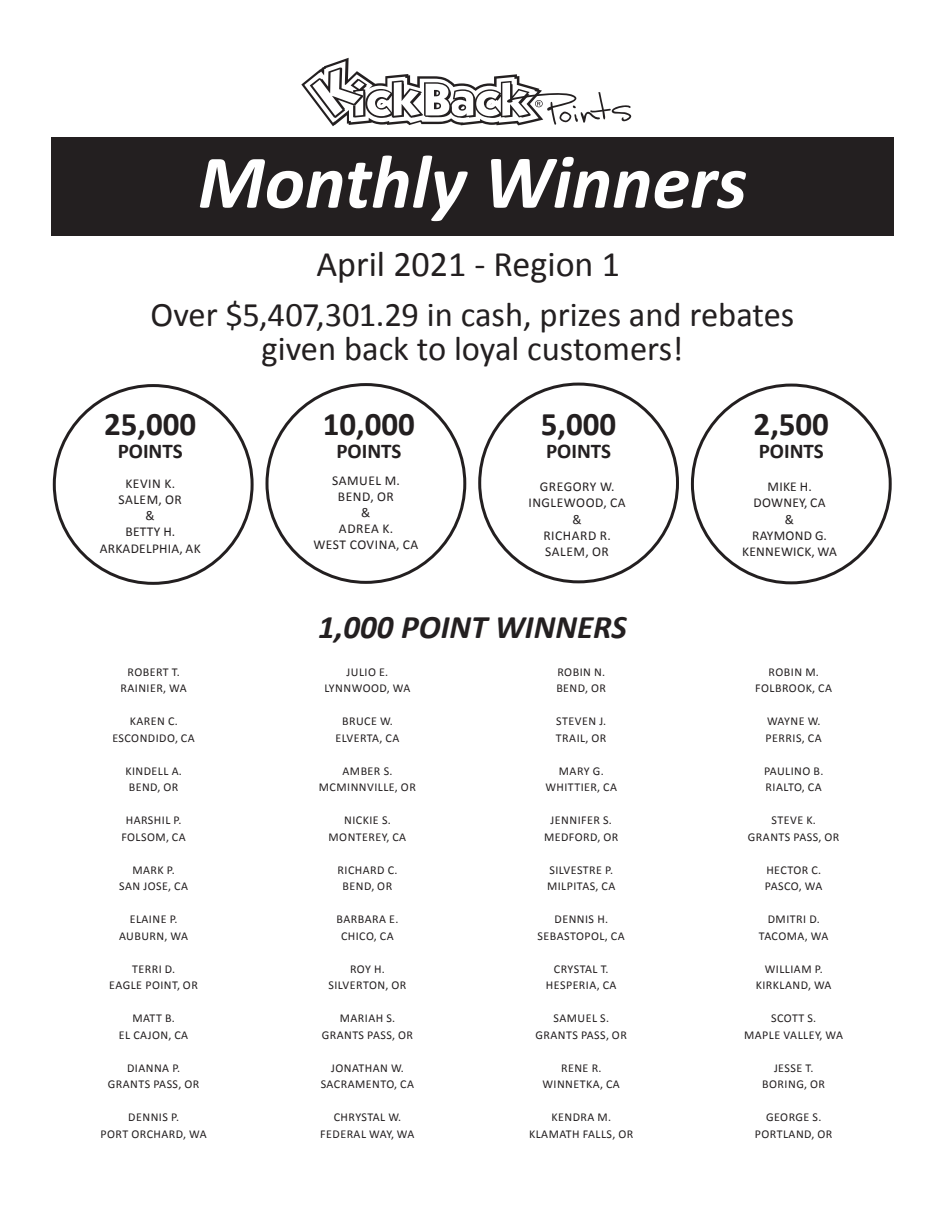
<style>
.page{position:relative;width:945px;height:1215px;background:#fff}
.page>*{position:absolute;margin:0;border:0;box-sizing:border-box;transform-origin:0 0}
.t1{font:italic 700 76.5px "Calibri";color:#fff}
.t2{font:36px "Calibri";color:#231f20}
.t3{font:34.5px "Calibri";color:#231f20}
.t4{font:700 33px "Calibri";color:#231f20}
.t5{font:italic 700 33px "Calibri";color:#231f20}
.t6{font:700 21px "Calibri";color:#231f20}
.t7{font:13.5px "Calibri";letter-spacing:.03em;color:#231f20}
.t8{font:12px/16.5px "Calibri";letter-spacing:.04em;color:#231f20;text-align:center}
</style>
<div class="page">
<div style="left:51px;top:138px;width:843px;height:98px;background:#231f20"></div>
<svg style="left:301px;top:58px;width:331px;height:68px"></svg>
<p class="t1" style="left:198px;top:134px;width:551px">Monthly Winners</p>
<p class="t2" style="left:316px;top:241px;width:305px">April 2021 - Region 1</p>
<p class="t3" style="left:151px;top:293px;width:645px">Over $5,407,301.29 in cash, prizes and rebates</p>
<p class="t3" style="left:262px;top:327px;width:423px">given back to loyal customers!</p>
<p class="t4" style="left:104px;top:403px;width:94px">25,000</p>
<p class="t4" style="left:323px;top:403px;width:94px">10,000</p>
<p class="t4" style="left:541px;top:403px;width:77px">5,000</p>
<p class="t4" style="left:754px;top:403px;width:77px">2,500</p>
<p class="t6" style="left:118px;top:438px;width:67px">POINTS</p>
<p class="t6" style="left:336px;top:438px;width:67px">POINTS</p>
<p class="t6" style="left:546px;top:438px;width:67px">POINTS</p>
<p class="t6" style="left:759px;top:438px;width:67px">POINTS</p>
<p class="t7" style="left:332px;top:472px;width:69px">SAMUEL M.</p>
<p class="t7" style="left:338px;top:488px;width:57px">BEND, OR</p>
<p class="t7" style="left:361px;top:504px;width:11px">&amp;</p>
<p class="t7" style="left:339px;top:520px;width:56px">ADREA K.</p>
<p class="t7" style="left:313px;top:536px;width:106px">WEST COVINA, CA</p>
<p class="t7" style="left:125px;top:475px;width:51px">KEVIN K.</p>
<p class="t7" style="left:118px;top:491px;width:65px">SALEM, OR</p>
<p class="t7" style="left:146px;top:507px;width:11px">&amp;</p>
<p class="t7" style="left:125px;top:523px;width:51px">BETTY H.</p>
<p class="t7" style="left:100px;top:540px;width:103px">ARKADELPHIA, AK</p>
<p class="t7" style="left:540px;top:478px;width:76px">GREGORY W.</p>
<p class="t7" style="left:528px;top:494px;width:99px">INGLEWOOD, CA</p>
<p class="t7" style="left:572px;top:511px;width:11px">&amp;</p>
<p class="t7" style="left:543px;top:527px;width:69px">RICHARD R.</p>
<p class="t7" style="left:545px;top:543px;width:65px">SALEM, OR</p>
<p class="t7" style="left:768px;top:478px;width:46px">MIKE H.</p>
<p class="t7" style="left:754px;top:494px;width:74px">DOWNEY, CA</p>
<p class="t7" style="left:785px;top:511px;width:11px">&amp;</p>
<p class="t7" style="left:752px;top:527px;width:76px">RAYMOND G.</p>
<p class="t7" style="left:742px;top:543px;width:96px">KENNEWICK, WA</p>
<p class="t8" style="left:120px;top:663px;width:68px">ROBERT T.<br>RAINIER, WA</p>
<p class="t8" style="left:112px;top:713px;width:84px">KAREN C.<br>ESCONDIDO, CA</p>
<p class="t8" style="left:125px;top:762px;width:58px;text-align:left">KINDELL A.<br>BEND, OR</p>
<p class="t8" style="left:121px;top:812px;width:66px">HARSHIL P.<br>FOLSOM, CA</p>
<p class="t8" style="left:119px;top:861px;width:70px">MARK P.<br>SAN JOSE, CA</p>
<p class="t8" style="left:119px;top:911px;width:71px">ELAINE P.<br>AUBURN, WA</p>
<p class="t8" style="left:109px;top:960px;width:90px">TERRI D.<br>EAGLE POINT, OR</p>
<p class="t8" style="left:119px;top:1010px;width:71px">MATT B.<br>EL CAJON, CA</p>
<p class="t8" style="left:108px;top:1059px;width:93px">DIANNA P.<br>GRANTS PASS, OR</p>
<p class="t8" style="left:128px;top:1109px;width:52px">DENNIS P.</p>
<p class="t8" style="left:100px;top:1125px;width:108px">PORT ORCHARD, WA</p>
<p class="t5" style="left:318px;top:606px;width:310px">1,000 POINT WINNERS</p>
<p class="t8" style="left:324px;top:663px;width:87px">JULIO E.<br>LYNNWOOD, WA</p>
<p class="t8" style="left:335px;top:713px;width:65px">BRUCE W.<br>ELVERTA, CA</p>
<p class="t8" style="left:319px;top:762px;width:98px">AMBER S.<br>MCMINNVILLE, OR</p>
<p class="t8" style="left:329px;top:812px;width:79px">NICKIE S.<br>MONTEREY, CA</p>
<p class="t8" style="left:338px;top:861px;width:61px">RICHARD C.<br>BEND, OR</p>
<p class="t8" style="left:337px;top:911px;width:63px">BARBARA E.<br>CHICO, CA</p>
<p class="t8" style="left:328px;top:960px;width:79px">ROY H.<br>SILVERTON, OR</p>
<p class="t8" style="left:322px;top:1010px;width:93px">MARIAH S.<br>GRANTS PASS, OR</p>
<p class="t8" style="left:321px;top:1059px;width:95px">JONATHAN W.<br>SACRAMENTO, CA</p>
<p class="t8" style="left:320px;top:1109px;width:96px">CHRYSTAL W.<br>FEDERAL WAY, WA</p>
<p class="t8" style="left:556px;top:663px;width:51px;text-align:left">ROBIN N.<br>BEND, OR</p>
<p class="t8" style="left:556px;top:713px;width:52px;text-align:left">STEVEN J.<br>TRAIL, OR</p>
<p class="t8" style="left:545px;top:762px;width:73px">MARY G.<br>WHITTIER, CA</p>
<p class="t8" style="left:544px;top:812px;width:76px">JENNIFER S.<br>MEDFORD, OR</p>
<p class="t8" style="left:547px;top:861px;width:70px;text-align:left">SILVESTRE P.<br>MILPITAS, CA</p>
<p class="t8" style="left:538px;top:911px;width:89px">DENNIS H.<br>SEBASTOPOL, CA</p>
<p class="t8" style="left:546px;top:960px;width:72px">CRYSTAL T.<br>HESPERIA, CA</p>
<p class="t8" style="left:535px;top:1010px;width:93px">SAMUEL S.<br>GRANTS PASS, OR</p>
<p class="t8" style="left:542px;top:1059px;width:79px">RENE R.<br>WINNETKA, CA</p>
<p class="t8" style="left:529px;top:1109px;width:106px">KENDRA M.<br>KLAMATH FALLS, OR</p>
<p class="t8" style="left:769px;top:663px;width:52px">ROBIN M.</p>
<p class="t8" style="left:755px;top:680px;width:78px">FOLBROOK, CA</p>
<p class="t8" style="left:767px;top:713px;width:55px">WAYNE W.</p>
<p class="t8" style="left:766px;top:729px;width:57px">PERRIS, CA</p>
<p class="t8" style="left:764px;top:762px;width:61px">PAULINO B.</p>
<p class="t8" style="left:766px;top:779px;width:58px">RIALTO, CA</p>
<p class="t8" style="left:772px;top:812px;width:46px">STEVE K.</p>
<p class="t8" style="left:748px;top:828px;width:93px">GRANTS PASS, OR</p>
<p class="t8" style="left:766px;top:861px;width:56px">HECTOR C.</p>
<p class="t8" style="left:765px;top:878px;width:59px">PASCO, WA</p>
<p class="t8" style="left:768px;top:911px;width:53px">DMITRI D.</p>
<p class="t8" style="left:759px;top:927px;width:71px">TACOMA, WA</p>
<p class="t8" style="left:765px;top:960px;width:59px">WILLIAM P.</p>
<p class="t8" style="left:756px;top:977px;width:77px">KIRKLAND, WA</p>
<p class="t8" style="left:771px;top:1010px;width:47px">SCOTT S.</p>
<p class="t8" style="left:744px;top:1026px;width:100px">MAPLE VALLEY, WA</p>
<p class="t8" style="left:774px;top:1059px;width:41px">JESSE T.</p>
<p class="t8" style="left:762px;top:1076px;width:64px">BORING, OR</p>
<p class="t8" style="left:766px;top:1109px;width:57px">GEORGE S.</p>
<p class="t8" style="left:755px;top:1125px;width:79px">PORTLAND, OR</p>
</div>
